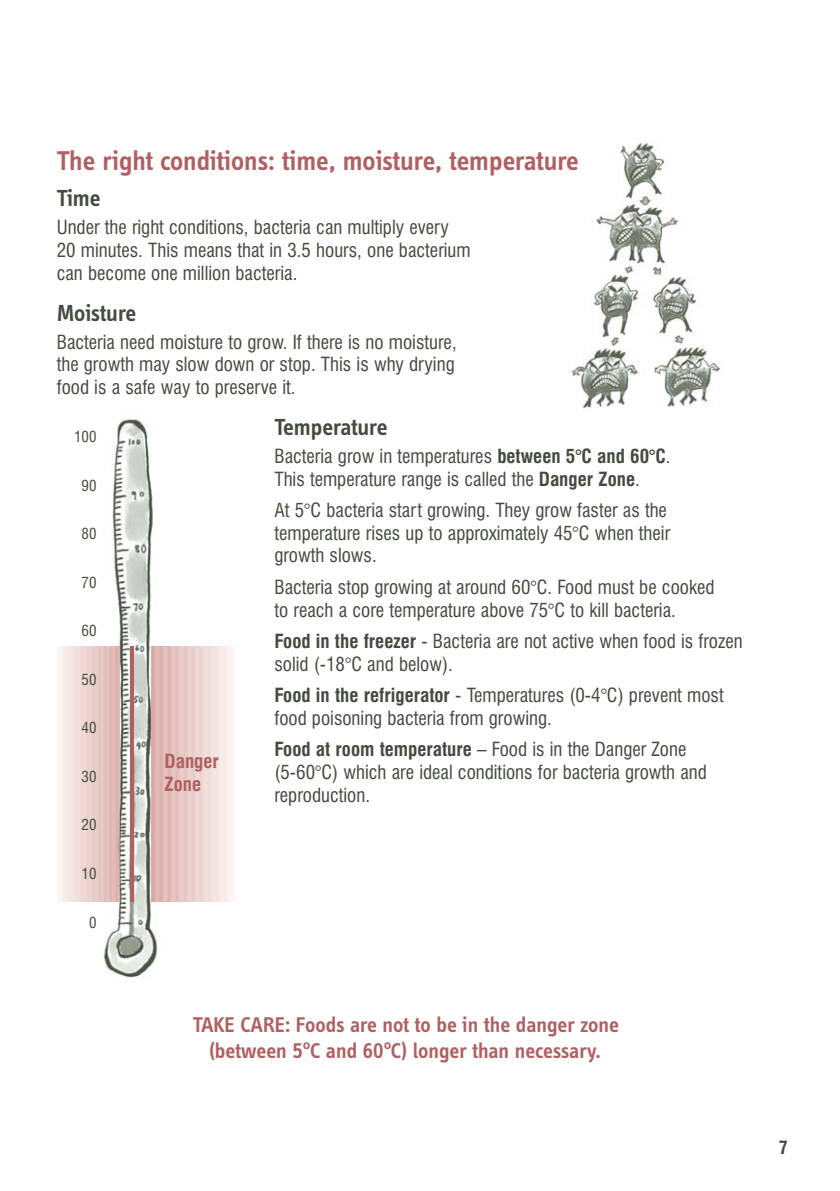
<style>
.page{position:relative;width:840px;height:1191px;background:#fff}
.page>*{position:absolute;margin:0;border:0;box-sizing:border-box;transform-origin:0 0}
.t1{font:600 28px "Info Disp";color:#b16062}
.t2{font:600 24px "Info Disp";letter-spacing:-.005em;color:#434d3e}
.t3{font:600 22px/26.4px "Info Disp";color:#b16062;text-align:center}
.t4{font:condensed 19px/22.8px "Swiss 721 BT";color:#434d3e}
.t5{font:700 condensed 19px/22.8px "Swiss 721 BT";color:#b16062}
.t6{font:700 condensed 18px "Swiss 721 BT";color:#434d3e}
.t7{font:condensed 15px "Swiss 721 BT";color:#434d3e}
.s1{font-weight:700}
</style>
<div class="page">
<img style="left:571px;top:142px;width:150px;height:268px">
<img style="left:74px;top:418px;width:159px;height:559px">
<hr style="left:151px;top:646px;width:2px;height:255px;background:#d7a7a3">
<hr style="left:153px;top:646px;width:3px;height:255px;background:#d8a9a5">
<hr style="left:156px;top:646px;width:2px;height:255px;background:#d9aba7">
<hr style="left:158px;top:646px;width:2px;height:255px;background:#daada9">
<hr style="left:160px;top:646px;width:2px;height:255px;background:#dbafab">
<hr style="left:161px;top:646px;width:3px;height:255px;background:#dbb0ad">
<hr style="left:164px;top:646px;width:2px;height:255px;background:#dcb2af">
<hr style="left:166px;top:646px;width:2px;height:255px;background:#ddb4b0">
<hr style="left:168px;top:646px;width:2px;height:255px;background:#deb6b2">
<hr style="left:169px;top:646px;width:3px;height:255px;background:#dfb7b4">
<hr style="left:172px;top:646px;width:2px;height:255px;background:#e0b9b6">
<hr style="left:174px;top:646px;width:2px;height:255px;background:#e1bbb8">
<hr style="left:176px;top:646px;width:2px;height:255px;background:#e2bdba">
<hr style="left:177px;top:646px;width:3px;height:255px;background:#e2beba">
<hr style="left:180px;top:646px;width:2px;height:255px;background:#e4c1bd">
<hr style="left:182px;top:646px;width:2px;height:255px;background:#e5c3bf">
<hr style="left:184px;top:646px;width:2px;height:255px;background:#e6c5c2">
<hr style="left:185px;top:646px;width:3px;height:255px;background:#e6c6c2">
<hr style="left:188px;top:646px;width:2px;height:255px;background:#e7c8c4">
<hr style="left:190px;top:646px;width:2px;height:255px;background:#e8cac7">
<hr style="left:192px;top:646px;width:2px;height:255px;background:#e8ccc9">
<hr style="left:193px;top:646px;width:3px;height:255px;background:#e9cdca">
<hr style="left:196px;top:646px;width:2px;height:255px;background:#ead0cc">
<hr style="left:198px;top:646px;width:2px;height:255px;background:#ebd2cf">
<hr style="left:200px;top:646px;width:2px;height:255px;background:#ecd4d1">
<hr style="left:201px;top:646px;width:2px;height:255px;background:#edd5d2">
<hr style="left:203px;top:646px;width:2px;height:255px;background:#edd6d3">
<hr style="left:205px;top:646px;width:2px;height:255px;background:#eed8d5">
<hr style="left:207px;top:646px;width:2px;height:255px;background:#efdad8">
<hr style="left:209px;top:646px;width:2px;height:255px;background:#f0ddda">
<hr style="left:211px;top:646px;width:2px;height:255px;background:#f1dedb">
<hr style="left:213px;top:646px;width:2px;height:255px;background:#f2e0dd">
<hr style="left:215px;top:646px;width:2px;height:255px;background:#f3e3e0">
<hr style="left:217px;top:646px;width:2px;height:255px;background:#f4e5e2">
<hr style="left:219px;top:646px;width:2px;height:255px;background:#f5e6e4">
<hr style="left:221px;top:646px;width:2px;height:255px;background:#f5e9e7">
<hr style="left:223px;top:646px;width:2px;height:255px;background:#f7ebe9">
<hr style="left:225px;top:646px;width:2px;height:255px;background:#f8eeec">
<hr style="left:227px;top:646px;width:2px;height:255px;background:#f8efed">
<hr style="left:229px;top:646px;width:2px;height:255px;background:#f9f1f0">
<hr style="left:231px;top:646px;width:2px;height:255px;background:#faf4f3">
<hr style="left:233px;top:646px;width:2px;height:255px;background:#fcf8f7">
<hr style="left:235px;top:646px;width:1px;height:255px;background:#fdfafa">
<hr style="left:236px;top:646px;width:1px;height:255px;background:#fdfcfb">
<hr style="left:57px;top:646px;width:2px;height:255px;background:#fcf8f7">
<hr style="left:58px;top:646px;width:2px;height:255px;background:#faf4f3">
<hr style="left:60px;top:646px;width:2px;height:255px;background:#f9f1f0">
<hr style="left:62px;top:646px;width:2px;height:255px;background:#f8efed">
<hr style="left:64px;top:646px;width:2px;height:255px;background:#f7ebe9">
<hr style="left:66px;top:646px;width:2px;height:255px;background:#f5e9e7">
<hr style="left:68px;top:646px;width:2px;height:255px;background:#f5e6e4">
<hr style="left:70px;top:646px;width:2px;height:255px;background:#f3e3e0">
<hr style="left:72px;top:646px;width:2px;height:255px;background:#f2e0dd">
<hr style="left:74px;top:646px;width:2px;height:255px;background:#f1dedb">
<hr style="left:76px;top:646px;width:2px;height:255px;background:#efdad8">
<hr style="left:78px;top:646px;width:2px;height:255px;background:#eed8d5">
<hr style="left:80px;top:646px;width:2px;height:255px;background:#edd6d3">
<hr style="left:82px;top:646px;width:2px;height:255px;background:#ecd3d0">
<hr style="left:84px;top:646px;width:2px;height:255px;background:#ead0cd">
<hr style="left:86px;top:646px;width:1px;height:255px;background:#e9cecb">
<hr style="left:87px;top:646px;width:2px;height:255px;background:#e8ccc9">
<hr style="left:89px;top:646px;width:2px;height:255px;background:#e8cac7">
<hr style="left:91px;top:646px;width:2px;height:255px;background:#e7c8c4">
<hr style="left:93px;top:646px;width:2px;height:255px;background:#e6c5c2">
<hr style="left:95px;top:646px;width:2px;height:255px;background:#e5c3bf">
<hr style="left:97px;top:646px;width:2px;height:255px;background:#e4c1bd">
<hr style="left:99px;top:646px;width:2px;height:255px;background:#e2bdba">
<hr style="left:101px;top:646px;width:2px;height:255px;background:#e1bbb8">
<hr style="left:103px;top:646px;width:2px;height:255px;background:#e0b9b6">
<hr style="left:105px;top:646px;width:2px;height:255px;background:#deb6b2">
<hr style="left:107px;top:646px;width:2px;height:255px;background:#ddb4b0">
<hr style="left:109px;top:646px;width:1px;height:255px;background:#dcb2af">
<hr style="left:110px;top:646px;width:2px;height:255px;background:#dbb0ad">
<hr style="left:112px;top:646px;width:2px;height:255px;background:#dbaeaa">
<hr style="left:114px;top:646px;width:2px;height:255px;background:#daaca8">
<hr style="left:116px;top:646px;width:2px;height:255px;background:#d8a9a5">
<hr style="left:118px;top:646px;width:1px;height:255px;background:#d7a7a3">
<hr style="left:119px;top:646px;width:1px;height:255px;background:#d7a6a3">
<hr style="left:130px;top:646px;width:4px;height:255px;background:#b16062">
<h1 class="t1" style="left:57px;top:150px;width:523px">The right conditions: time, moisture, temperature</h1>
<p class="t2" style="left:57px;top:189px;width:45px">Time</p>
<p class="t4" style="left:57px;top:218px;width:415px">Under the right conditions, bacteria can multiply every<br>20 minutes. This means that in 3.5 hours, one bacterium can become one million bacteria.</p>
<p class="t2" style="left:57px;top:303px;width:81px">Moisture</p>
<p class="t4" style="left:57px;top:332px;width:401px;text-align:justify">Bacteria need moisture to grow. If there is no moisture, the growth may slow down or stop. This is why drying food is a safe way to preserve it.</p>
<p class="t2" style="left:274px;top:418px;width:115px">Temperature</p>
<p class="t4" style="left:274px;top:447px;width:397px">Bacteria grow in temperatures <span class="s1">between 5°C and 60°C</span>.<br>This temperature range is called the <span class="s1">Danger Zone</span>.</p>
<p class="t4" style="left:274px;top:501px;width:397px">At 5°C bacteria start growing. They grow faster as the temperature rises up to approximately 45°C when their growth slows.</p>
<p class="t4" style="left:274px;top:578px;width:441px">Bacteria stop growing at around 60°C. Food must be cooked to reach a core temperature above 75°C to kill bacteria.</p>
<p class="t4" style="left:274px;top:632px;width:469px"><span class="s1">Food in the freezer</span> - Bacteria are not active when food is frozen solid (-18°C and below).</p>
<p class="t4" style="left:274px;top:686px;width:450px"><span class="s1">Food in the refrigerator</span> - Temperatures (0-4°C) prevent most food poisoning bacteria from growing.</p>
<p class="t4" style="left:274px;top:740px;width:433px"><span class="s1">Food at room temperature</span> – Food is in the Danger Zone (5-60°C) which are ideal conditions for bacteria growth and reproduction.</p>
<p class="t7" style="left:74px;top:431px;width:24px">100</p>
<p class="t7" style="left:81px;top:480px;width:16px">90</p>
<p class="t7" style="left:81px;top:528px;width:16px">80</p>
<p class="t7" style="left:81px;top:577px;width:16px">70</p>
<p class="t7" style="left:81px;top:625px;width:16px">60</p>
<p class="t7" style="left:81px;top:674px;width:16px">50</p>
<p class="t7" style="left:81px;top:722px;width:16px">40</p>
<p class="t7" style="left:81px;top:771px;width:16px">30</p>
<p class="t7" style="left:81px;top:820px;width:16px">20</p>
<p class="t7" style="left:81px;top:868px;width:16px">10</p>
<p class="t7" style="left:89px;top:917px;width:9px">0</p>
<p class="t5" style="left:164px;top:752px;width:56px">Danger<br>Zone</p>
<p class="t3" style="left:193px;top:1013px;width:427px">TAKE CARE: Foods are not to be in the danger zone (between 5°C and 60°C) longer than necessary.</p>
<p class="t6" style="left:778px;top:1140px;width:10px">7</p>
</div>
